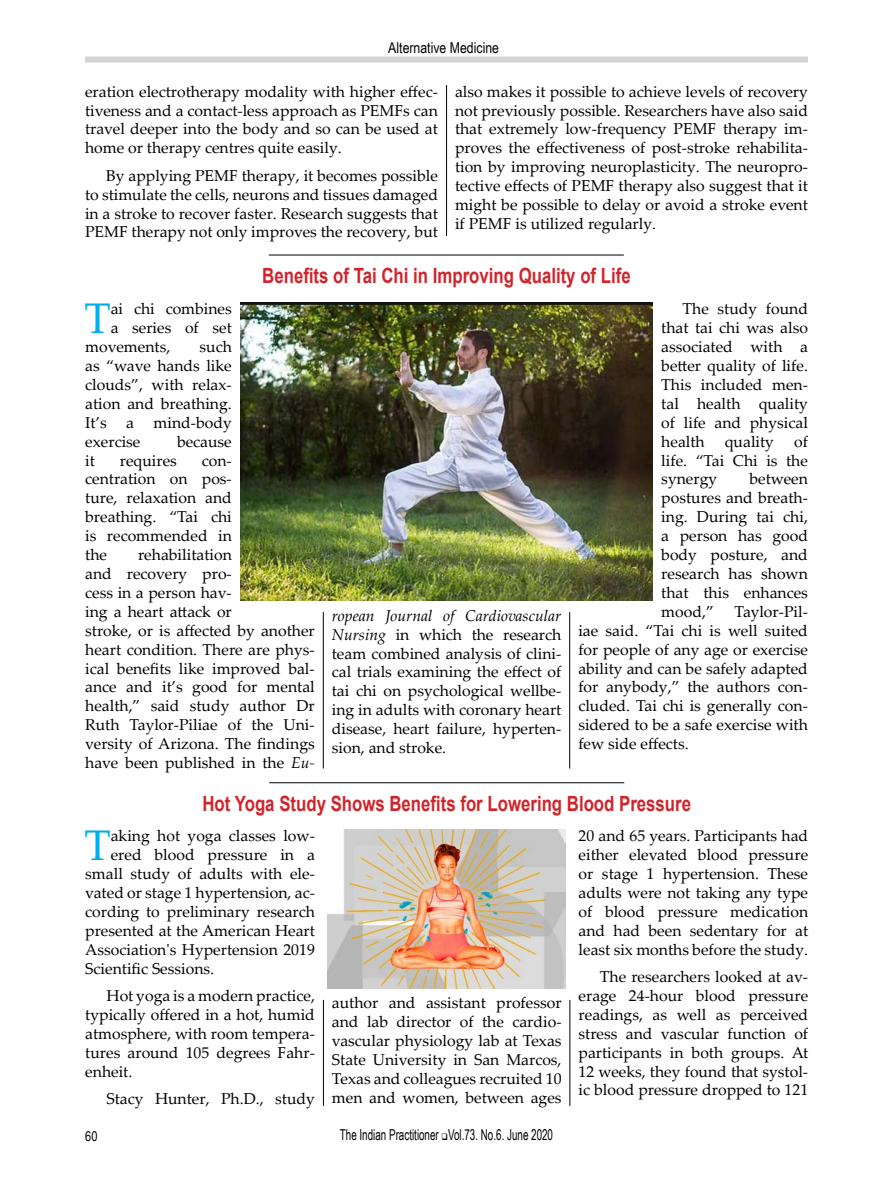
<style>
.page{position:relative;width:893px;height:1191px;background:#fff}
.page>*{position:absolute;margin:0;border:0;box-sizing:border-box;transform-origin:0 0}
.t1{font:42.9px "Palatino Linotype";color:#00aeef}
.t2{font:700 21px "Arial";color:#d2232a;scale:.8 1}
.t3{font:15.75px/18.9px "Palatino Linotype";color:#000;text-align:justify}
.t4{font:15px "Arial Narrow";color:#000;scale:.8 1}
.t5{font:15px "Arial Narrow";color:#000}
.t6{font:13.5px "Arial Narrow";color:#000}
.s1{font-style:italic}
</style>
<div class="page">
<div style="left:85px;top:57px;width:723px;height:6px;background:#d1d3d4"></div>
<hr style="left:269px;top:255px;width:355px;height:1px;background:#000">
<hr style="left:446px;top:85px;width:1px;height:151px;background:#000">
<img style="left:240px;top:303px;width:413px;height:298px">
<hr style="left:323px;top:612px;width:1px;height:156px;background:#000">
<hr style="left:569px;top:612px;width:1px;height:156px;background:#000">
<img style="left:327px;top:829px;width:239px;height:159px">
<hr style="left:323px;top:1000px;width:1px;height:106px;background:#000">
<hr style="left:570px;top:1000px;width:1px;height:106px;background:#000">
<hr style="left:269px;top:782px;width:355px;height:1px;background:#000">
<p class="t5" style="left:388px;top:36px;width:112px">Alternative Medicine</p>
<p class="t3" style="left:85px;top:81px;width:354px">eration electrotherapy modality with higher effec&shy;tiveness and a contact-less approach as PEMFs can travel deeper into the body and so can be used at home or therapy centres quite easily.</p>
<p class="t3" style="left:85px;top:165px;width:354px;text-indent:21px">By applying PEMF therapy, it becomes possible to stimulate the cells, neurons and tissues damaged in a stroke to recover faster. Research suggests that PEMF therapy not only improves the recovery, but</p>
<p class="t3" style="left:455px;top:81px;width:354px">also makes it possible to achieve levels of recovery not previously possible. Researchers have also said that extremely low-frequency PEMF therapy im&shy;proves the effectiveness of post-stroke rehabilita&shy;tion by improving neuroplasticity. The neuropro&shy;tective effects of PEMF therapy also suggest that it might be possible to delay or avoid a stroke event if PEMF is utilized regularly.</p>
<h2 class="t2" style="left:262px;top:261px;width:462px">Benefits of Tai Chi in Improving Quality of Life</h2>
<h1 class="t1" style="left:84px;top:288px;width:28px">T</h1>
<p class="t3" style="left:111px;top:299px;width:123px">ai chi combines</p>
<p class="t3" style="left:111px;top:318px;width:123px">a series of set</p>
<p class="t3" style="left:85px;top:337px;width:87px">movements,</p>
<p class="t3" style="left:85px;top:337px;width:148px;text-indent:114px">such as “wave hands like clouds”, with relax&shy;ation and breathing.<br>It’s a mind-body exercise</p>
<p class="t3" style="left:177px;top:431px;width:56px">because</p>
<p class="t3" style="left:85px;top:450px;width:11px">it</p>
<p class="t3" style="left:120px;top:450px;width:59px">requires</p>
<p class="t3" style="left:85px;top:450px;width:148px;text-indent:117px">con&shy;centration on pos&shy;ture, relaxation and breathing. “Tai chi is recommended in the</p>
<p class="t3" style="left:85px;top:544px;width:231px;text-align:left;text-indent:53px">rehabilitation<br>and recovery pro-<br>cess in a person hav-<br>ing a heart attack or<br>stroke, or is affected by another heart condition. There are phys&shy;ical benefits like improved bal&shy;ance and it’s good for mental health,” said study author Dr<br>Ruth Taylor-Piliae of the Uni&shy;versity of Arizona. The findings have been published in the <span class="s1">Eu-</span></p>
<p class="t3" style="left:332px;top:605px;width:231px"><span class="s1">ropean Journal of Cardiovascular Nursing</span> in which the research team combined analysis of clini&shy;cal trials examining the effect of tai chi on psychological wellbe&shy;ing in adults with coronary heart disease, heart failure, hyperten&shy;sion, and stroke.</p>
<p class="t3" style="left:661px;top:299px;width:148px;text-indent:21px">The study found that tai chi was also associated with a better quality of life.<br>This included men&shy;tal health quality of life and physical health</p>
<p class="t3" style="left:661px;top:431px;width:148px;text-indent:133px">of life. “Tai Chi is the synergy</p>
<p class="t3" style="left:725px;top:431px;width:51px">quality</p>
<p class="t3" style="left:661px;top:469px;width:148px;text-indent:88px">between postures and breath&shy;ing. During tai chi, a person has good body posture, and research has shown that this enhances mood,”</p>
<p class="t3" style="left:578px;top:601px;width:231px;text-indent:156px">Taylor-Pil&shy;iae said. “Tai chi is well suited for people of any age or exercise ability and can be safely adapted for anybody,” the authors con&shy;cluded. Tai chi is generally con&shy;sidered to be a safe exercise with few side effects.</p>
<h2 class="t2" style="left:202px;top:788px;width:612px">Hot Yoga Study Shows Benefits for Lowering Blood Pressure</h2>
<h1 class="t1" style="left:84px;top:815px;width:28px">T</h1>
<p class="t3" style="left:111px;top:825px;width:206px">aking hot yoga classes low-</p>
<p class="t3" style="left:111px;top:844px;width:206px">ered blood pressure in a</p>
<p class="t3" style="left:85px;top:863px;width:231px">small study of adults with ele-</p>
<p class="t3" style="left:85px;top:882px;width:231px">vated or stage 1 hypertension, ac-</p>
<p class="t3" style="left:85px;top:901px;width:231px">cording to preliminary research</p>
<p class="t3" style="left:85px;top:920px;width:231px">presented at the American Heart</p>
<p class="t3" style="left:85px;top:939px;width:231px">Association's Hypertension 2019</p>
<p class="t3" style="left:85px;top:958px;width:130px">Scientific Sessions.</p>
<p class="t3" style="left:85px;top:985px;width:231px;text-indent:21px">Hot yoga is a modern practice, typically offered in a hot, humid atmosphere, with room tempera&shy;tures around 105 degrees Fahr&shy;enheit.</p>
<p class="t3" style="left:107px;top:1088px;width:210px">Stacy Hunter, Ph.D., study</p>
<p class="t6" style="left:85px;top:1126px;width:14px">60</p>
<p class="t3" style="left:332px;top:993px;width:231px">author and assistant professor and lab director of the cardio&shy;vascular physiology lab at Texas State University in San Marcos, Texas and colleagues recruited 10 men and women, between ages</p>
<p class="t4" style="left:340px;top:1124px;width:268px">The Indian Practitioner ❑Vol.73. No.6. June 2020</p>
<p class="t3" style="left:579px;top:825px;width:231px">20 and 65 years. Participants had either elevated blood pressure or stage 1 hypertension. These adults were not taking any type of blood pressure medication and had been sedentary for at least six months before the study.</p>
<p class="t3" style="left:579px;top:966px;width:231px;text-indent:21px">The researchers looked at av&shy;erage 24-hour blood pressure readings, as well as perceived stress and vascular function of participants in both groups. At 12 weeks, they found that systol&shy;ic blood pressure dropped to 121</p>
</div>
